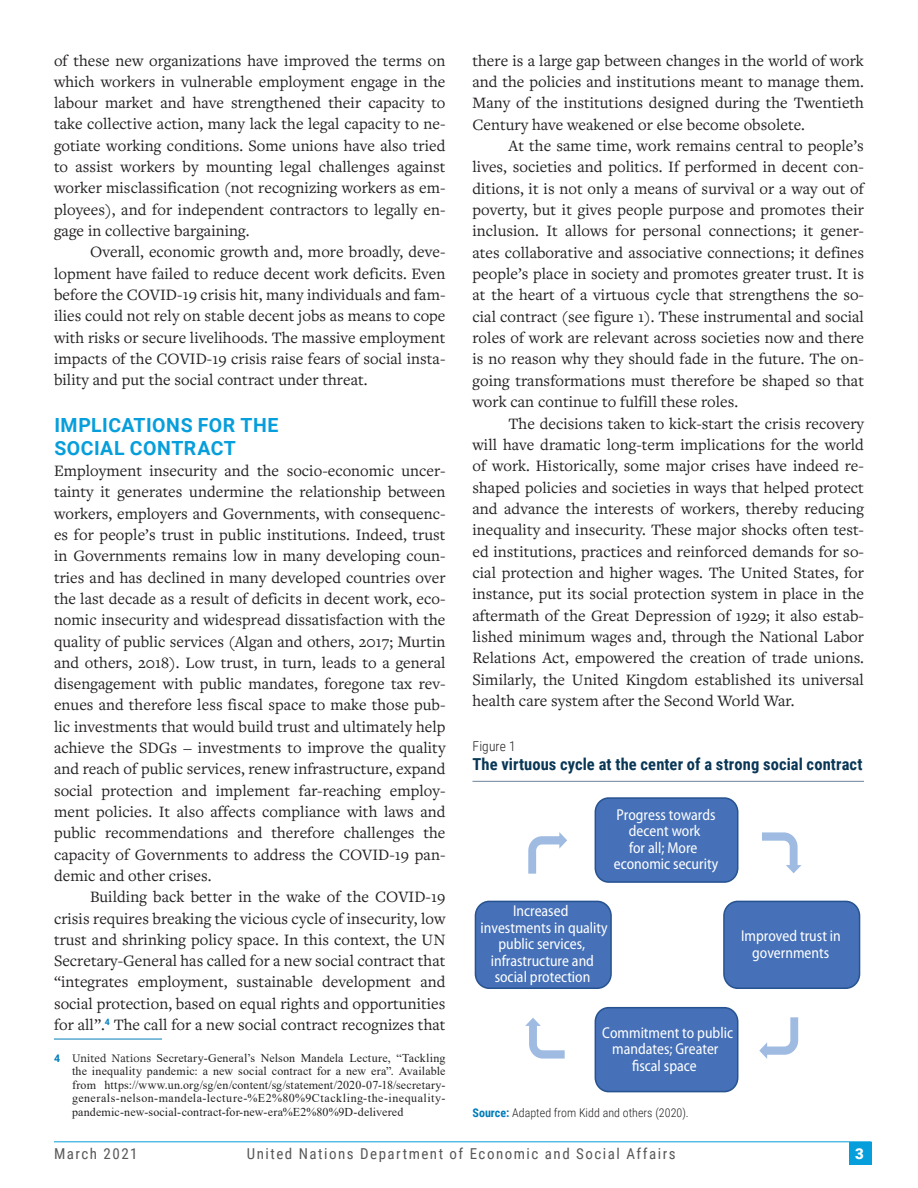
<style>
.page{position:relative;width:918px;height:1188px;background:#fff}
.page>*{position:absolute;margin:0;border:0;box-sizing:border-box;transform-origin:0 0}
.HL1{font:700 19.5px/22.8px "Roboto";letter-spacing:.03em;color:#069edb}
.Body_Text{font:16.5px/21.3px "Freight Text Pro";letter-spacing:.005em;color:#231f20;text-align:justify}
.Firstpara{font:16.5px/21.3px "Freight Text Pro";letter-spacing:.005em;color:#231f20;text-align:justify}
.Figure_head_2{font:700 16.5px "Roboto Condensed";letter-spacing:.005em;color:#093755}
.t1{font:semi-condensed 15.75px/16.5px "Myriad Pro";color:#fff;text-align:center;scale:.95 1}
.t2{font:15px "Roboto Condensed";letter-spacing:.1em;color:#57585a}
.t3{font:900 15px "Roboto";color:#fff}
.Figure_head_1{font:300 13.5px "Roboto Condensed";letter-spacing:.01em;color:#231f20}
.Footnote{font:12px/13.5px "Times New Roman";letter-spacing:.01em;color:#231f20;text-align:justify}
.Source{font:300 12px "Roboto Condensed";letter-spacing:.005em;color:#231f20}
.s1{font-family:"Adobe Garamond Pro"}
.s2{font-family:"Roboto";font-weight:700;font-size:10.5px;color:#007dbb}
.s3{font-family:"Freight Text Pro"}
.s4{font-weight:700;color:#007dbb}
</style>
<div class="page">
<div style="left:849px;top:1142px;width:22px;height:23px;background:#069edb"></div>
<hr style="left:54px;top:1141px;width:818px;height:1px;background:#069edb">
<hr style="left:54px;top:1039px;width:108px;height:1px;background:#007dbb">
<hr style="left:472px;top:781px;width:392px;height:1px;background:#6e819b">
<div style="left:475px;top:901px;width:136px;height:87px;background:#4671b8;border-radius:14px"></div>
<div style="left:475px;top:901px;width:137px;height:88px;border:2px solid #285391;border-radius:14px"></div>
<svg style="left:528px;top:832px;width:39px;height:42px"></svg>
<svg style="left:762px;top:832px;width:40px;height:41px"></svg>
<svg style="left:759px;top:1017px;width:39px;height:42px"></svg>
<svg style="left:525px;top:1018px;width:40px;height:41px"></svg>
<div style="left:595px;top:798px;width:143px;height:84px;background:#4671b8;border-radius:14px"></div>
<div style="left:595px;top:797px;width:144px;height:86px;border:2px solid #285391;border-radius:14px"></div>
<div style="left:724px;top:901px;width:136px;height:87px;background:#4671b8;border-radius:14px"></div>
<div style="left:723px;top:901px;width:137px;height:88px;border:2px solid #285391;border-radius:14px"></div>
<div style="left:595px;top:1008px;width:143px;height:84px;background:#4671b8;border-radius:14px"></div>
<div style="left:595px;top:1007px;width:144px;height:85px;border:2px solid #285391;border-radius:14px"></div>
<p class="Body_Text" style="left:54px;top:49px;width:393px">of these new organizations have improved the terms on which workers in vulnerable employment engage in the labour market and have strengthened their capacity to take collective action, many lack the legal capacity to ne&shy;gotiate working conditions. Some unions have also tried to assist workers by mounting legal challenges against worker misclassification (not recognizing workers as em&shy;ployees), and for independent contractors to legally en&shy;gage in collective bargaining.</p>
<p class="Body_Text" style="left:54px;top:241px;width:393px;text-indent:36px">Overall, economic growth and, more broadly, deve&shy;lopment have failed to reduce decent work deficits. Even before the COVID-19 crisis hit, many individuals and fam&shy;ilies could not rely on stable decent jobs as means to cope with risks or secure livelihoods. The massive employment impacts of the COVID-19 crisis raise fears of social insta&shy;bility and put the social contract under threat.</p>
<p class="HL1" style="left:54px;top:413px;width:226px">IMPLICATIONS FOR THE<br>SOCIAL CONTRACT</p>
<p class="Firstpara" style="left:54px;top:460px;width:393px">Employment insecurity and the socio-economic uncer&shy;tainty it generates undermine the relationship between workers, employers and Governments, with consequenc&shy;es for people’s trust in public institutions. Indeed, trust in Governments remains low in many developing coun&shy;tries and has declined in many developed countries over the last decade as a result of deficits in decent work, eco&shy;nomic insecurity and widespread dissatisfaction with the quality of public services (Algan and others, 2017; Murtin and others, 2018). Low trust, in turn, leads to a general disengagement with public mandates, foregone tax rev&shy;enues and therefore less fiscal space to make those pub&shy;lic investments that would build trust and ultimately help achieve the SDGs <span class="s1">–</span> investments to improve the quality and reach of public services, renew infrastructure, expand social protection and implement far-reaching employ&shy;ment policies. It also affects compliance with laws and public recommendations and therefore challenges the capacity of Governments to address the COVID-19 pan&shy;demic and other crises.</p>
<p class="Body_Text" style="left:54px;top:886px;width:393px;text-indent:36px">Building back better in the wake of the COVID-19 crisis requires breaking the vicious cycle of insecurity, low trust and shrinking policy space. In this context, the UN Secretary-General has called for a new social contract that “integrates employment, sustainable development and social protection, based on equal rights and opportunities for all”.<sup>4</sup> The call for a new social contract recognizes that</p>
<p class="Footnote" style="left:72px;top:1050px;width:375px;text-indent:-18px"><span class="s2">4</span> <span class="s3">United Nations</span> Secretary-General’s Nelson Mandela Lecture, “Tackling the inequality pandemic: a new social contract for a new era”. Available from https://www.un.org/sg/en/content/sg/statement/2020-07-18/secretary&shy;generals-nelson-mandela-lecture-%E2%80%9Ctackling-the-inequality&shy;pandemic-new-social-contract-for-new-era%E2%80%9D-delivered</p>
<p class="Body_Text" style="left:472px;top:49px;width:393px">there is a large gap between changes in the world of work and the policies and institutions meant to manage them.<br>Many of the institutions designed during the Twentieth Century have weakened or else become obsolete.</p>
<p class="Body_Text" style="left:472px;top:134px;width:393px;text-indent:36px">At the same time, work remains central to people’s lives, societies and politics. If performed in decent con&shy;ditions, it is not only a means of survival or a way out of poverty, but it gives people purpose and promotes their inclusion. It allows for personal connections; it gener&shy;ates collaborative and associative connections; it defines people’s place in society and promotes greater trust. It is at the heart of a virtuous cycle that strengthens the so&shy;cial contract (see figure 1). These instrumental and social roles of work are relevant across societies now and there is no reason why they should fade in the future. The on&shy;going transformations must therefore be shaped so that work can continue to fulfill these roles.</p>
<p class="Body_Text" style="left:472px;top:412px;width:393px;text-indent:36px">The decisions taken to kick-start the crisis recovery will have dramatic long-term implications for the world of work. Historically, some major crises have indeed re&shy;shaped policies and societies in ways that helped protect and advance the interests of workers, thereby reducing inequality and insecurity. These major shocks often test&shy;ed institutions, practices and reinforced demands for so&shy;cial protection and higher wages. The United States, for instance, put its social protection system in place in the aftermath of the Great Depression of 1929; it also estab&shy;lished minimum wages and, through the National Labor Relations Act, empowered the creation of trade unions.<br>Similarly, the United Kingdom established its universal health care system after the Second World War.</p>
<p class="Figure_head_1" style="left:472px;top:737px;width:45px">Figure 1</p>
<h6 class="Figure_head_2" style="left:472px;top:753px;width:391px">The virtuous cycle at the center of a strong social contract</h6>
<p class="t1" style="left:614px;top:807px;width:111px">Progress towards decent work<br>for all; More economic security</p>
<p class="t1" style="left:480px;top:903px;width:135px">Increased investments in quality public services, infrastructure and social protection</p>
<p class="t1" style="left:741px;top:928px;width:106px">Improved trust in governments</p>
<p class="t1" style="left:602px;top:1025px;width:139px">Commitment to public mandates; Greater fiscal space</p>
<p class="Source" style="left:472px;top:1105px;width:218px"><span class="s4">Source:</span> Adapted from Kidd and others (2020).</p>
<p class="t2" style="left:54px;top:1143px;width:85px">March 2021</p>
<p class="t2" style="left:247px;top:1143px;width:430px">United Nations Department of Economic and Social Affairs</p>
<p class="t3" style="left:855px;top:1143px;width:10px">3</p>
</div>
